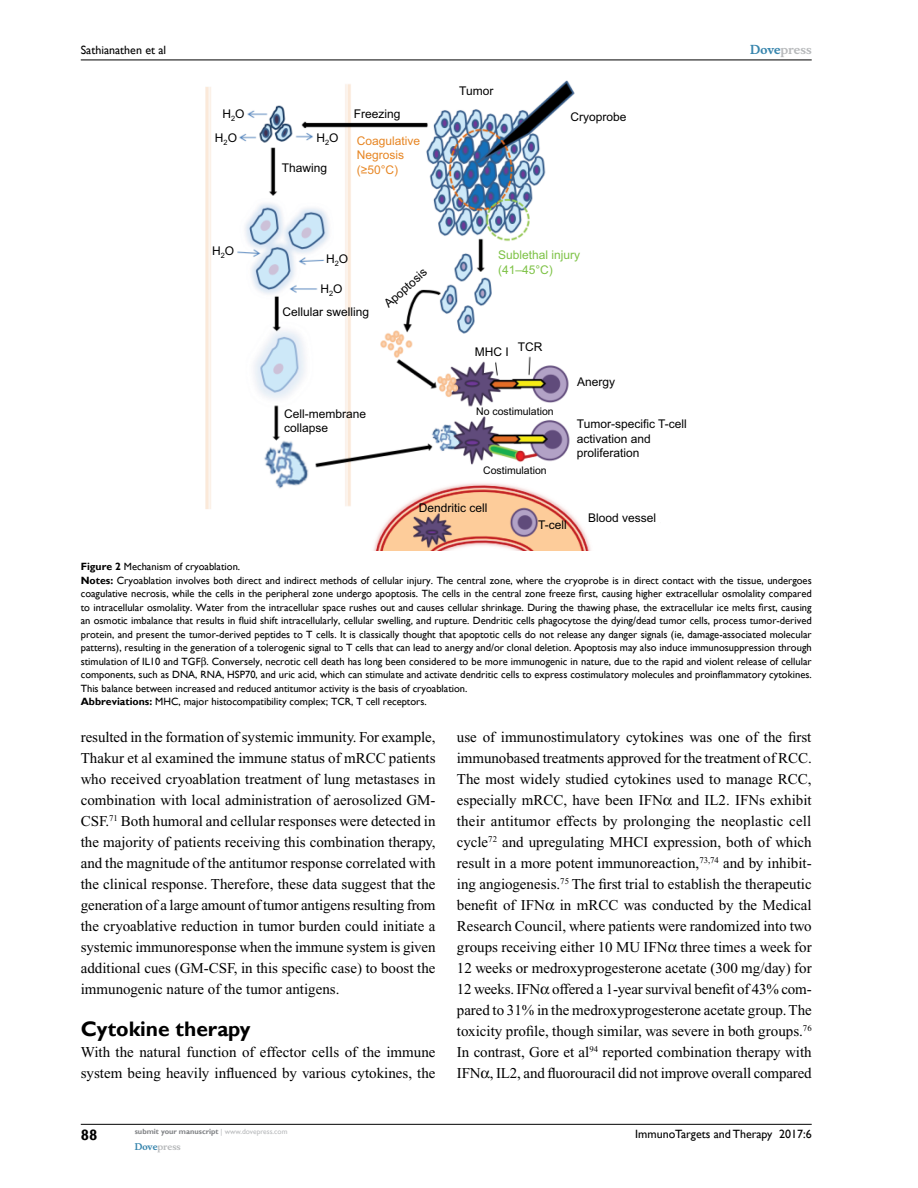
<style>
.page{position:relative;width:918px;height:1188px;background:#fff}
.page>*{position:absolute;margin:0;border:0;box-sizing:border-box;transform-origin:0 0}
.t1{font:700 21px "Gill Sans";color:#000}
.t2{font:15px/21px "Times New Roman";color:#000;text-align:justify}
.t3{font:700 15px "Gill Sans";color:#000}
.t4{font:12px/14.4px "Arial";color:#000}
.t5{font:12px "Gill Sans";color:#000}
.t6{font:12px/14.4px "Arial";color:#e78624}
.t7{font:12px/14.4px "Arial";color:#7dc245}
.t8{font:700 12px "Musee";color:#b8babc}
.t9{font:10.5px/13.5px "Gill Sans";color:#000}
.t10{font:10.5px "Arial";color:#000}
.t11{font:700 9px "Musee";color:#b8babc}
.t12{font:700 7.5px "Gill Sans";color:#808285}
.s1{color:#3785ad}
.s2{font-weight:700}
.s3{font-weight:400;color:#b8babc}
</style>
<div class="page">
<hr style="left:81px;top:1124px;width:731px;height:1px;background:#000">
<hr style="left:81px;top:60px;width:731px;height:1px;background:#000">
<img style="left:206px;top:80px;width:385px;height:471px">
<p class="t5" style="left:81px;top:43px;width:87px">Sathianathen et al</p>
<p class="t4" style="left:215px;top:101px;width:31px;line-height:24.8px;text-indent:7px">H<sub>2</sub>O<br>H<sub>2</sub>O</p>
<p class="t4" style="left:212px;top:243px;width:24px">H<sub>2</sub>O</p>
<p class="t4" style="left:316px;top:131px;width:24px">H<sub>2</sub>O</p>
<p class="t4" style="left:282px;top:160px;width:47px">Thawing</p>
<p class="t4" style="left:354px;top:106px;width:48px">Freezing</p>
<p class="t6" style="left:357px;top:133px;width:65px">Coagulative<br>Negrosis (≥50°C)</p>
<p class="t4" style="left:326px;top:251px;width:24px">H<sub>2</sub>O</p>
<p class="t4" style="left:321px;top:282px;width:24px">H<sub>2</sub>O</p>
<p class="t4" style="left:283px;top:304px;width:88px">Cellular swelling</p>
<p class="t4" style="left:381px;top:300px;width:54px;rotate:-42deg">Apoptosis</p>
<p class="t4" style="left:284px;top:406px;width:84px">Cell-membrane collapse</p>
<p class="t4" style="left:459px;top:83px;width:36px">Tumor</p>
<p class="t4" style="left:571px;top:110px;width:58px">Cryoprobe</p>
<p class="t7" style="left:498px;top:248px;width:84px">Sublethal injury (41–45°C)</p>
<p class="t4" style="left:475px;top:344px;width:35px">MHC I</p>
<p class="t4" style="left:518px;top:340px;width:26px">TCR</p>
<p class="t10" style="left:476px;top:404px;width:79px">No costimulation</p>
<p class="t10" style="left:483px;top:463px;width:65px">Costimulation</p>
<p class="t4" style="left:577px;top:374px;width:40px">Anergy</p>
<p class="t4" style="left:577px;top:417px;width:112px">Tumor-specific T-cell activation and proliferation</p>
<p class="t4" style="left:419px;top:501px;width:70px">Dendritic cell</p>
<p class="t4" style="left:538px;top:518px;width:30px">T-cell</p>
<p class="t4" style="left:588px;top:510px;width:70px">Blood vessel</p>
<p class="t8" style="left:750px;top:43px;width:63px"><span class="s1">Dove</span>press</p>
<p class="t9" style="left:81px;top:560px;width:732px"><span class="s2">Figure 2</span> Mechanism of cryoablation.<br><span class="s2">Notes:</span> Cryoablation involves both direct and indirect methods of cellular injury. The central zone, where the cryoprobe is in direct contact with the tissue, undergoes coagulative necrosis, while the cells in the peripheral zone undergo apoptosis. The cells in the central zone freeze first, causing higher extracellular osmolality compared to intracellular osmolality. Water from the intracellular space rushes out and causes cellular shrinkage. During the thawing phase, the extracellular ice melts first, causing an osmotic imbalance that results in fluid shift intracellularly, cellular swelling, and rupture. Dendritic cells phagocytose the dying/dead tumor cells, process tumor-derived protein, and present the tumor-derived peptides to T cells. It is classically thought that apoptotic cells do not release any danger signals (ie, damage-associated molecular patterns), resulting in the generation of a tolerogenic signal to T cells that can lead to anergy and/or clonal deletion. Apoptosis may also induce immunosuppression through stimulation of IL10 and TGF . Conversely, necrotic cell death has long been considered to be more immunogenic in nature, due to the rapid and violent release of cellular components, such as DNA, RNA, HSP70, and uric acid, which can stimulate and activate dendritic cells to express costimulatory molecules and proinflammatory cytokines.<br>This balance between increased and reduced antitumor activity is the basis of cryoablation.<br><span class="s2">Abbreviations:</span> MHC, major histocompatibility complex; TCR, T cell receptors.</p>
<p class="t2" style="left:81px;top:727px;width:356px">resulted in the formation of systemic immunity. For example, Thakur et al examined the immune status of mRCC patients who received cryoablation treatment of lung metastases in combination with local administration of aerosolized GM-CSF.<sup>71</sup> Both humoral and cellular responses were detected in the majority of patients receiving this combination therapy, and the magnitude of the antitumor response correlated with the clinical response. Therefore, these data suggest that the generation of a large amount of tumor antigens resulting from the cryoablative reduction in tumor burden could initiate a systemic immunoresponse when the immune system is given additional cues (GM-CSF, in this specific case) to boost the immunogenic nature of the tumor antigens.</p>
<h1 class="t1" style="left:81px;top:1017px;width:171px">Cytokine therapy</h1>
<p class="t2" style="left:81px;top:1042px;width:356px">With the natural function of effector cells of the immune system being heavily influenced by various cytokines, the</p>
<p class="t2" style="left:457px;top:727px;width:356px">use of immunostimulatory cytokines was one of the first immunobased treatments approved for the treatment of RCC.<br>The most widely studied cytokines used to manage RCC, especially mRCC, have been IFN and IL2. IFNs exhibit their antitumor effects by prolonging the neoplastic cell cycle<sup>72</sup> and upregulating MHCI expression, both of which result in a more potent immunoreaction,<sup>73,74</sup> and by inhibit&shy;ing angiogenesis.<sup>75</sup> The first trial to establish the therapeutic benefit of IFN in mRCC was conducted by the Medical Research Council, where patients were randomized into two groups receiving either 10 MU IFN three times a week for 12 weeks or medroxyprogesterone acetate (300 mg/day) for 12 weeks. IFN offered a 1-year survival benefit of 43% com&shy;pared to 31% in the medroxyprogesterone acetate group. The toxicity profile, though similar, was severe in both groups.<sup>76<br></sup>In contrast, Gore et al<sup>94</sup> reported combination therapy with IFN , IL2, and fluorouracil did not improve overall compared</p>
<p class="t3" style="left:81px;top:1126px;width:18px">88</p>
<p class="t12" style="left:135px;top:1127px;width:154px">submit your manuscript <span class="s3">| www.dovepress.com</span></p>
<p class="t11" style="left:135px;top:1141px;width:48px"><span class="s1">Dove</span>press</p>
<p class="t5" style="left:635px;top:1127px;width:178px">ImmunoTargets and Therapy 2017:6</p>
</div>
